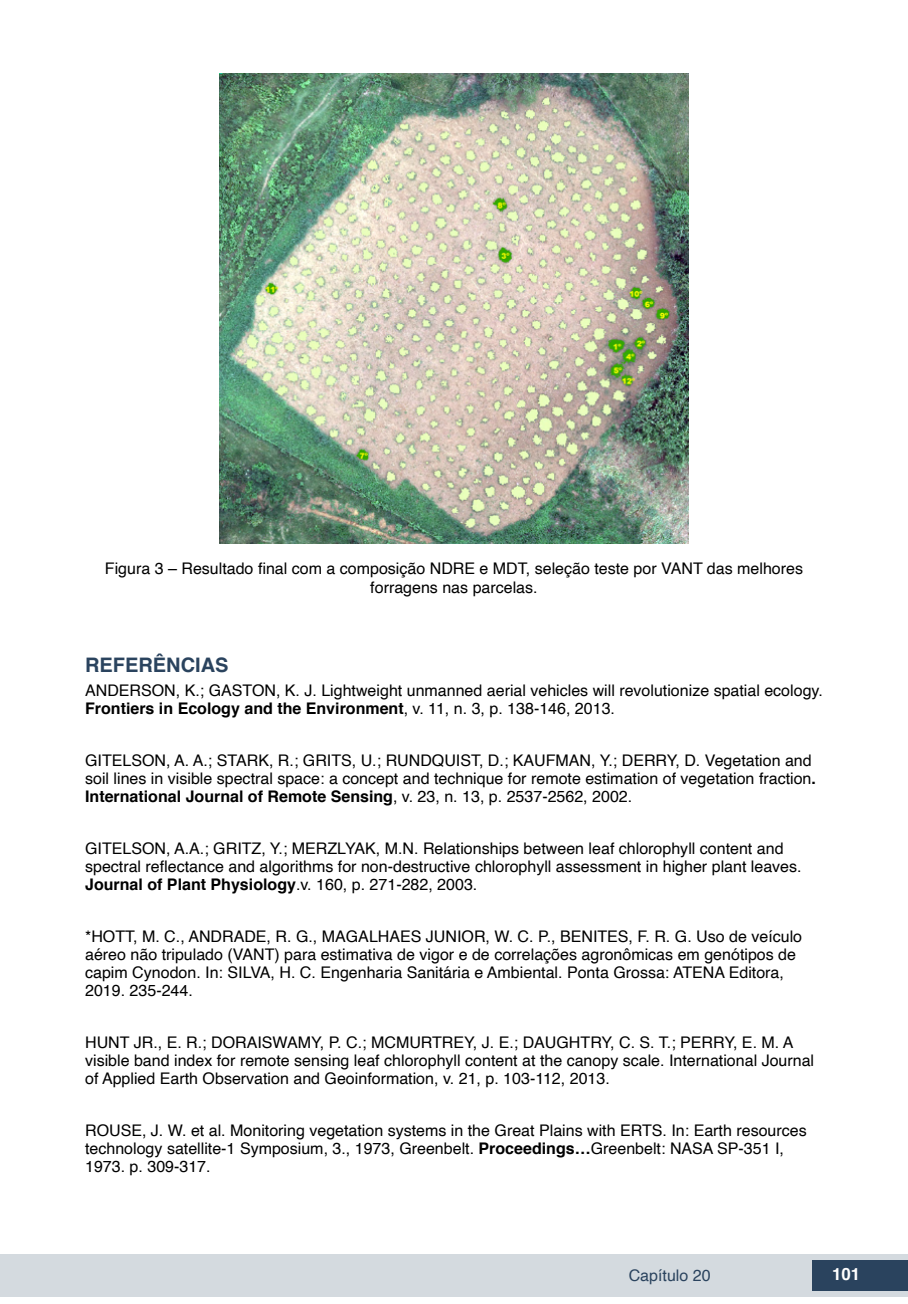
<style>
.page{position:relative;width:908px;height:1304px;background:#fff}
.page>*{position:absolute;margin:0;border:0;box-sizing:border-box;transform-origin:0 0}
.TITULOS{font:700 20px "Helvetica";color:#2a435e}
.t1{font:700 16.8px "Helvetica";color:#fff}
.referencias_finais{font:16px/18px "Helvetica";color:#000}
.imagens_graf_tab{font:16px/19.2px "Helvetica";color:#000;text-align:center}
.t2{font:16px "Helvetica";color:#2a435e}
.s1{font-weight:700}
</style>
<div class="page">
<div style="left:0;top:1254px;width:906px;height:43px;background:#d4dadf"></div>
<div style="left:812px;top:1261px;width:95px;height:30px;background:#2a435e"></div>
<img style="left:220px;top:74px;width:467px;height:469px">
<p class="imagens_graf_tab" style="left:105px;top:559px;width:699px">Figura 3 – Resultado final com a composição NDRE e MDT, seleção teste por VANT das melhores forragens nas parcelas.</p>
<p class="TITULOS" style="left:85px;top:649px;width:145px">REFERÊNCIAS</p>
<p class="referencias_finais" style="left:85px;top:682px;width:739px">ANDERSON, K.; GASTON, K. J. Lightweight unmanned aerial vehicles will revolutionize spatial ecology.<br><span class="s1">Frontiers in Ecology and the Environment</span>, v. 11, n. 3, p. 138-146, 2013.</p>
<p class="referencias_finais" style="left:85px;top:752px;width:732px">GITELSON, A. A.; STARK, R.; GRITS, U.; RUNDQUIST, D.; KAUFMAN, Y.; DERRY, D. Vegetation and soil lines in visible spectral space: a concept and technique for remote estimation of vegetation fraction<span class="s1">.<br>International Journal of Remote Sensing</span>, v. 23, n. 13, p. 2537-2562, 2002.</p>
<p class="referencias_finais" style="left:85px;top:840px;width:717px">GITELSON, A.A.; GRITZ, Y.; MERZLYAK, M.N. Relationships between leaf chlorophyll content and spectral reflectance and algorithms for non-destructive chlorophyll assessment in higher plant leaves.<br><span class="s1">Journal of Plant Physiology</span>.v. 160, p. 271-282, 2003.</p>
<p class="referencias_finais" style="left:85px;top:928px;width:718px">*HOTT, M. C., ANDRADE, R. G., MAGALHAES JUNIOR, W. C. P., BENITES, F. R. G. Uso de veículo aéreo não tripulado (VANT) para estimativa de vigor e de correlações agronômicas em genótipos de capim Cynodon. In: SILVA, H. C. Engenharia Sanitária e Ambiental. Ponta Grossa: ATENA Editora, 2019. 235-244.</p>
<p class="referencias_finais" style="left:85px;top:1034px;width:730px">HUNT JR., E. R.; DORAISWAMY, P. C.; MCMURTREY, J. E.; DAUGHTRY, C. S. T.; PERRY, E. M. A visible band index for remote sensing leaf chlorophyll content at the canopy scale. International Journal of Applied Earth Observation and Geoinformation, v. 21, p. 103-112, 2013.</p>
<p class="referencias_finais" style="left:85px;top:1122px;width:722px">ROUSE, J. W. et al. Monitoring vegetation systems in the Great Plains with ERTS. In: Earth resources technology satellite-1 Symposium, 3., 1973, Greenbelt. <span class="s1">Proceedings…</span>Greenbelt: NASA SP-351 I,<br>1973. p. 309-317.</p>
<p class="t2" style="left:628px;top:1263px;width:83px">Capítulo 20</p>
<p class="t1" style="left:831px;top:1261px;width:30px">101</p>
</div>
